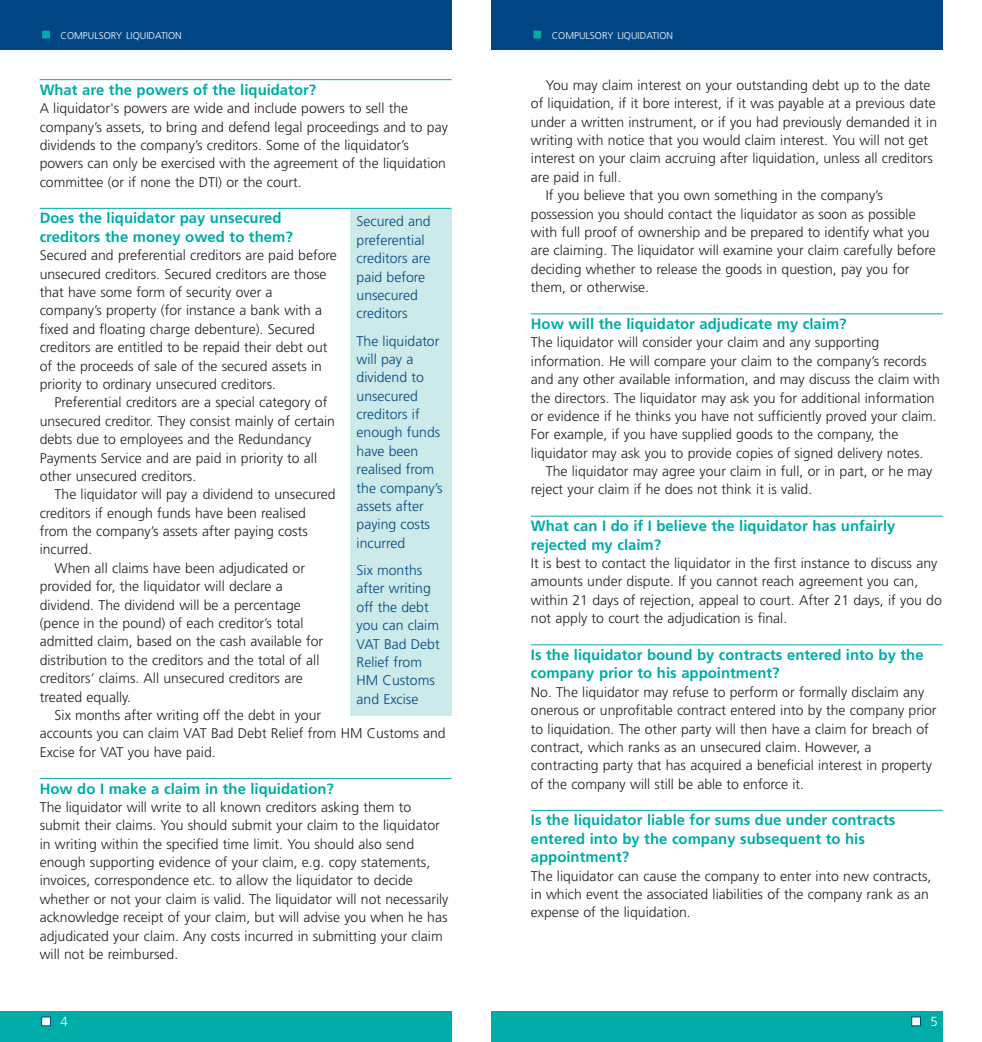
<style>
.page{position:relative;width:982px;height:1042px;background:#fff}
.page>*{position:absolute;margin:0;border:0;box-sizing:border-box;transform-origin:0 0}
.t1{font:700 14.88px/18.4px "Frutiger";color:#00aca8}
.t2{font:300 14px/18.4px "Frutiger";color:#231f20}
.t3{font:300 14px/18.4px "Frutiger";color:#004685}
.t4{font:300 13.12px "Frutiger";color:#fff}
.t5{font:300 9.8px "Frutiger";color:#fff}
</style>
<div class="page">
<div style="left:350px;top:209px;width:101px;height:506px;background:#cceae9"></div>
<hr style="left:531px;top:313px;width:412px;height:1px;background:#00aca8">
<hr style="left:531px;top:515px;width:412px;height:1px;background:#00aca8">
<hr style="left:531px;top:644px;width:412px;height:1px;background:#00aca8">
<hr style="left:531px;top:809px;width:412px;height:1px;background:#00aca8">
<div style="left:491px;top:0;width:451px;height:49px;background:#004685"></div>
<div style="left:533px;top:30px;width:9px;height:9px;background:#00aca8"></div>
<div style="left:533px;top:30px;width:9px;height:9px;border:1px solid #004685"></div>
<div style="left:491px;top:1010px;width:451px;height:31px;background:#00aca8"></div>
<div style="left:911px;top:1016px;width:9px;height:9px;background:#fff"></div>
<div style="left:911px;top:1016px;width:9px;height:9px;border:1px solid #004685"></div>
<hr style="left:40px;top:79px;width:411px;height:1px;background:#00aca8">
<hr style="left:40px;top:208px;width:411px;height:1px;background:#00aca8">
<hr style="left:40px;top:778px;width:411px;height:1px;background:#00aca8">
<div style="left:0;top:0;width:451px;height:49px;background:#004685"></div>
<div style="left:42px;top:30px;width:8px;height:9px;background:#00aca8"></div>
<div style="left:41px;top:30px;width:10px;height:9px;border:1px solid #004685"></div>
<div style="left:0;top:1010px;width:451px;height:31px;background:#00aca8"></div>
<div style="left:42px;top:1016px;width:8px;height:9px;background:#fff"></div>
<div style="left:41px;top:1016px;width:10px;height:9px;border:1px solid #004685"></div>
<p class="t5" style="left:60px;top:32px;width:123px">COMPULSORY LIQUIDATION</p>
<p class="t1" style="left:40px;top:81px;width:278px">What are the powers of the liquidator?</p>
<p class="t2" style="left:40px;top:100px;width:410px">A liquidator's powers are wide and include powers to sell the company’s assets, to bring and defend legal proceedings and to pay dividends to the company’s creditors. Some of the liquidator’s powers can only be exercised with the agreement of the liquidation committee (or if none the DTI) or the court.</p>
<p class="t1" style="left:40px;top:210px;width:255px">Does the liquidator pay unsecured creditors the money owed to them?</p>
<p class="t2" style="left:40px;top:247px;width:299px">Secured and preferential creditors are paid before unsecured creditors. Secured creditors are those that have some form of security over a company’s property (for instance a bank with a fixed and floating charge debenture). Secured creditors are entitled to be repaid their debt out of the proceeds of sale of the secured assets in priority to ordinary unsecured creditors.</p>
<p class="t2" style="left:40px;top:394px;width:297px;text-indent:15px">Preferential creditors are a special category of unsecured creditor. They consist mainly of certain debts due to employees and the Redundancy Payments Service and are paid in priority to all other unsecured creditors.</p>
<p class="t2" style="left:55px;top:486px;width:282px">The liquidator will pay a dividend to unsecured</p>
<p class="t2" style="left:40px;top:504px;width:268px">creditors if enough funds have been realised</p>
<p class="t2" style="left:40px;top:523px;width:270px">from the company’s assets after paying costs</p>
<p class="t2" style="left:40px;top:541px;width:54px">incurred.</p>
<p class="t2" style="left:55px;top:559px;width:252px">When all claims have been adjudicated or</p>
<p class="t2" style="left:40px;top:578px;width:245px">provided for, the liquidator will declare a</p>
<p class="t2" style="left:40px;top:596px;width:263px">dividend. The dividend will be a percentage</p>
<p class="t2" style="left:40px;top:615px;width:265px">(pence in the pound) of each creditor’s total</p>
<p class="t2" style="left:40px;top:633px;width:285px">admitted claim, based on the cash available for</p>
<p class="t2" style="left:40px;top:651px;width:281px">distribution to the creditors and the total of all</p>
<p class="t2" style="left:40px;top:670px;width:264px">creditors’ claims. All unsecured creditors are</p>
<p class="t2" style="left:40px;top:688px;width:93px">treated equally.</p>
<p class="t2" style="left:55px;top:706px;width:268px">Six months after writing off the debt in your</p>
<p class="t2" style="left:40px;top:725px;width:407px">accounts you can claim VAT Bad Debt Relief from HM Customs and</p>
<p class="t2" style="left:40px;top:743px;width:177px">Excise for VAT you have paid.</p>
<p class="t1" style="left:40px;top:780px;width:296px">How do I make a claim in the liquidation?</p>
<p class="t2" style="left:40px;top:798px;width:410px">The liquidator will write to all known creditors asking them to submit their claims. You should submit your claim to the liquidator in writing within the specified time limit. You should also send enough supporting evidence of your claim, e.g. copy statements, invoices, correspondence etc. to allow the liquidator to decide whether or not your claim is valid. The liquidator will not necessarily acknowledge receipt of your claim, but will advise you when he has adjudicated your claim. Any costs incurred in submitting your claim will not be reimbursed.</p>
<p class="t3" style="left:357px;top:213px;width:76px">Secured and preferential creditors are paid before unsecured creditors</p>
<p class="t3" style="left:357px;top:332px;width:87px">The liquidator will pay a dividend to unsecured creditors if enough funds have been realised from the company’s assets after paying costs incurred</p>
<p class="t3" style="left:357px;top:562px;width:85px">Six months after writing off the debt you can claim<br>VAT Bad Debt<br>Relief from<br>HM Customs and Excise</p>
<p class="t4" style="left:60px;top:1015px;width:9px">4</p>
<p class="t5" style="left:552px;top:32px;width:123px">COMPULSORY LIQUIDATION</p>
<p class="t2" style="left:546px;top:77px;width:386px">You may claim interest on your outstanding debt up to the date</p>
<p class="t2" style="left:531px;top:95px;width:406px">of liquidation, if it bore interest, if it was payable at a previous date</p>
<p class="t2" style="left:531px;top:114px;width:408px">under a written instrument, or if you had previously demanded it in</p>
<p class="t2" style="left:531px;top:132px;width:399px">writing with notice that you would claim interest. You will not get</p>
<p class="t2" style="left:531px;top:150px;width:403px">interest on your claim accruing after liquidation, unless all creditors</p>
<p class="t2" style="left:531px;top:169px;width:92px">are paid in full.</p>
<p class="t2" style="left:546px;top:187px;width:339px">If you believe that you own something in the company’s</p>
<p class="t2" style="left:531px;top:205px;width:386px">possession you should contact the liquidator as soon as possible</p>
<p class="t2" style="left:531px;top:224px;width:400px">with full proof of ownership and be prepared to identify what you</p>
<p class="t2" style="left:531px;top:242px;width:406px">are claiming. The liquidator will examine your claim carefully before</p>
<p class="t2" style="left:531px;top:261px;width:380px">deciding whether to release the goods in question, pay you for</p>
<p class="t2" style="left:531px;top:279px;width:120px">them, or otherwise.</p>
<p class="t1" style="left:531px;top:316px;width:317px">How will the liquidator adjudicate my claim?</p>
<p class="t2" style="left:531px;top:334px;width:411px">The liquidator will consider your claim and any supporting information. He will compare your claim to the company’s records and any other available information, and may discuss the claim with the directors. The liquidator may ask you for additional information or evidence if he thinks you have not sufficiently proved your claim.<br>For example, if you have supplied goods to the company, the liquidator may ask you to provide copies of signed delivery notes.</p>
<p class="t2" style="left:531px;top:463px;width:403px;text-indent:15px">The liquidator may agree your claim in full, or in part, or he may reject your claim if he does not think it is valid.</p>
<p class="t1" style="left:531px;top:518px;width:366px">What can I do if I believe the liquidator has unfairly rejected my claim?</p>
<p class="t2" style="left:531px;top:555px;width:412px">It is best to contact the liquidator in the first instance to discuss any amounts under dispute. If you cannot reach agreement you can, within 21 days of rejection, appeal to court. After 21 days, if you do not apply to court the adjudication is final.</p>
<p class="t1" style="left:531px;top:646px;width:394px">Is the liquidator bound by contracts entered into by the company prior to his appointment?</p>
<p class="t2" style="left:531px;top:683px;width:407px">No. The liquidator may refuse to perform or formally disclaim any onerous or unprofitable contract entered into by the company prior to liquidation. The other party will then have a claim for breach of contract, which ranks as an unsecured claim. However, a contracting party that has acquired a beneficial interest in property of the company will still be able to enforce it.</p>
<p class="t1" style="left:531px;top:812px;width:366px">Is the liquidator liable for sums due under contracts entered into by the company subsequent to his appointment?</p>
<p class="t2" style="left:531px;top:867px;width:402px">The liquidator can cause the company to enter into new contracts, in which event the associated liabilities of the company rank as an expense of the liquidation.</p>
<p class="t4" style="left:930px;top:1015px;width:9px">5</p>
</div>
